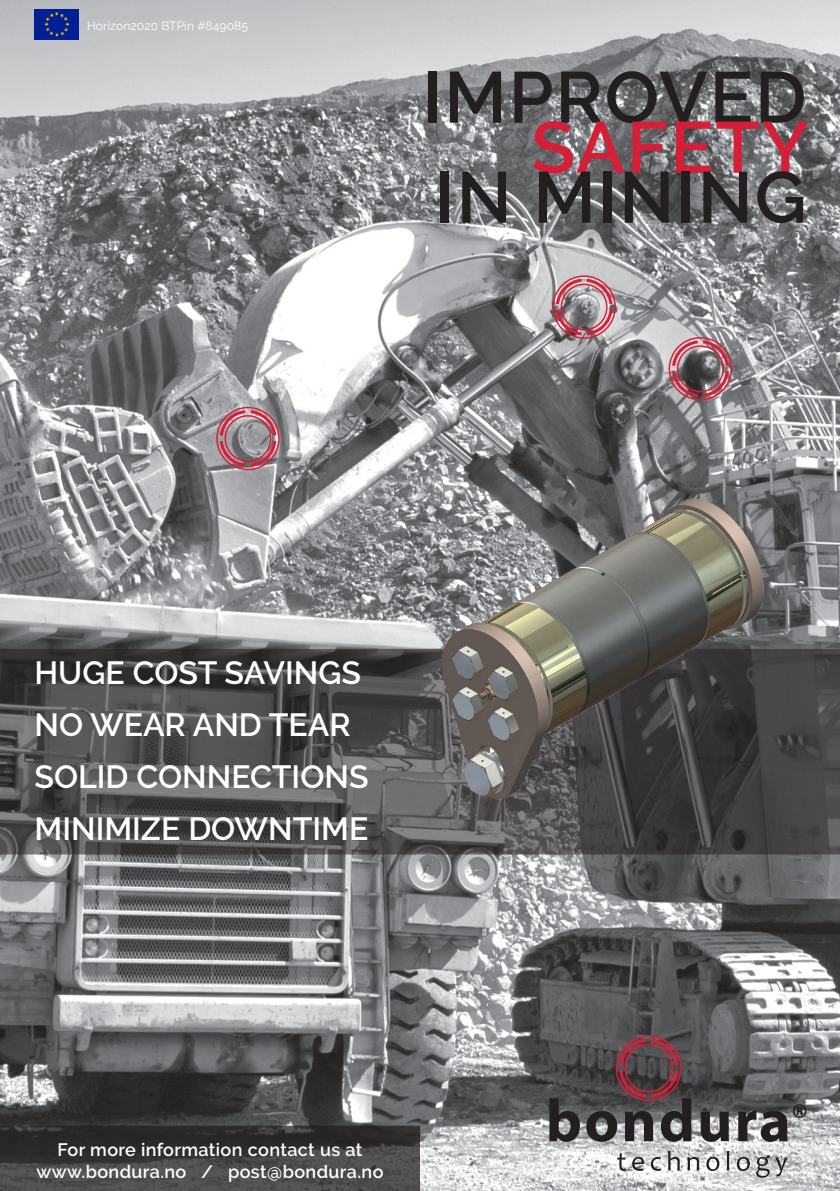
<style>
.page{position:relative;width:840px;height:1191px;background:#fff}
.page>*{position:absolute;margin:0;border:0;box-sizing:border-box;transform-origin:0 0}
.t1{font:600 72px "Raleway";letter-spacing:.025em;color:#231f20}
.t2{font:600 72px "Raleway";letter-spacing:.025em;color:#d51f36}
.t3{font:600 32px "Raleway";color:#fff}
.t4{font:600 18px "Raleway";letter-spacing:.02em;color:#fff}
.t5{font:12px "Raleway";letter-spacing:.01em;color:#fff}
</style>
<div class="page">
<img style="left:0;top:0;width:839px;height:1191px">
<img style="left:35px;top:9px;width:43px;height:31px">
<svg style="left:616px;top:1153px;width:9px;height:17px"></svg>
<svg style="left:631px;top:1156px;width:12px;height:14px"></svg>
<svg style="left:650px;top:1157px;width:10px;height:13px"></svg>
<svg style="left:667px;top:1151px;width:12px;height:19px"></svg>
<svg style="left:686px;top:1157px;width:12px;height:13px"></svg>
<svg style="left:706px;top:1156px;width:13px;height:15px"></svg>
<svg style="left:726px;top:1151px;width:3px;height:19px"></svg>
<svg style="left:736px;top:1156px;width:13px;height:15px"></svg>
<svg style="left:755px;top:1155px;width:31px;height:22px"></svg>
<svg style="left:549px;top:1098px;width:30px;height:43px"></svg>
<svg style="left:700px;top:1111px;width:28px;height:30px"></svg>
<svg style="left:737px;top:1104px;width:69px;height:37px;background:#6a696b"></svg>
<svg style="left:586px;top:1037px;width:105px;height:104px;background:#59484c"></svg>
<div style="left:552px;top:275px;width:63px;height:64px;border:1px solid #d51f36;border-radius:50%"></div>
<svg style="left:554px;top:277px;width:60px;height:60px;background:#b1888f"></svg>
<div style="left:216px;top:407px;width:63px;height:63px;border:1px solid #d51f36;border-radius:50%"></div>
<svg style="left:218px;top:408px;width:60px;height:60px;background:#a67d85"></svg>
<div style="left:668px;top:337px;width:63px;height:63px;border:1px solid #d51f36;border-radius:50%"></div>
<svg style="left:670px;top:339px;width:60px;height:60px;background:#956b72"></svg>
<svg style="left:0;top:649px;width:839px;height:205px;background:#4e4c4d"></svg>
<img style="left:441px;top:498px;width:326px;height:302px">
<svg style="left:0;top:1125px;width:420px;height:66px;background:#3f3c3e"></svg>
<p class="t5" style="left:87px;top:19px;width:162px">Horizon2020 BTPin #849085</p>
<p class="t1" style="left:422px;top:56px;width:385px">IMPROVED</p>
<p class="t2" style="left:531px;top:106px;width:279px">SAFETY</p>
<p class="t1" style="left:435px;top:156px;width:373px">IN MINING</p>
<p class="t3" style="left:34px;top:655px;width:328px">HUGE COST SAVINGS</p>
<p class="t3" style="left:34px;top:707px;width:317px">NO WEAR AND TEAR</p>
<p class="t3" style="left:34px;top:759px;width:335px">SOLID CONNECTIONS</p>
<p class="t3" style="left:34px;top:811px;width:335px">MINIMIZE DOWNTIME</p>
<p class="t4" style="left:57px;top:1139px;width:306px">For more information contact us at</p>
<p class="t4" style="left:36px;top:1160px;width:348px">www.bondura.no / post@bondura.no</p>
</div>
